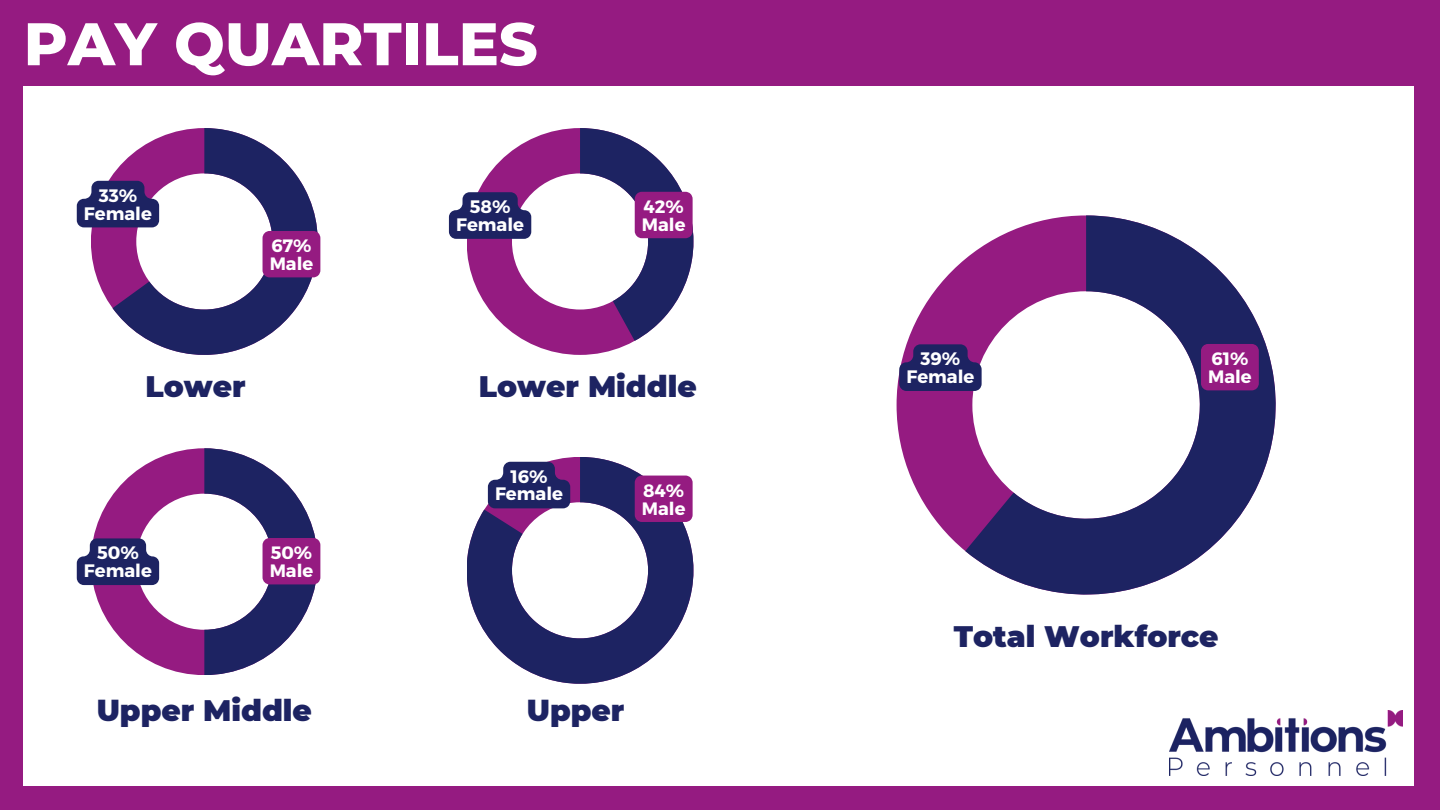
<style>
.page{position:relative;width:1440px;height:810px;background:#951b81}
.page>*{position:absolute;margin:0;border:0;box-sizing:border-box;transform-origin:0 0}
.t1{font:800 60px "Montserrat";color:#fff}
.t2{font:900 29.6px "Montserrat";color:#1d2362}
.t3{font:700 18px "Montserrat";color:#fff}
.t4{font:700 17.9px "Montserrat";color:#fff}
</style>
<div class="page">
<div style="left:24px;top:87px;width:1390px;height:699px;background:#fff"></div>
<img style="left:1169px;top:711px;width:233px;height:64px">
<svg style="left:91px;top:448px;width:113px;height:227px"></svg>
<svg style="left:467px;top:128px;width:167px;height:227px"></svg>
<svg style="left:467px;top:457px;width:226px;height:227px"></svg>
<svg style="left:897px;top:259px;width:68px;height:292px;fill:#951b81"></svg>
<svg style="left:965px;top:215px;width:311px;height:380px"></svg>
<div style="left:1201px;top:344px;width:58px;height:46px;background:#951b81"></div>
<svg style="left:899px;top:344px;width:83px;height:47px"></svg>
<svg style="left:580px;top:128px;width:113px;height:213px"></svg>
<svg style="left:449px;top:192px;width:82px;height:47px"></svg>
<svg style="left:488px;top:462px;width:82px;height:46px"></svg>
<div style="left:635px;top:476px;width:58px;height:46px;background:#951b81"></div>
<svg style="left:204px;top:448px;width:116px;height:227px"></svg>
<svg style="left:77px;top:538px;width:82px;height:47px"></svg>
<svg style="left:77px;top:128px;width:243px;height:227px"></svg>
<p class="t1" style="left:24px;top:7px;width:516px">PAY QUARTILES</p>
<h2 class="t3" style="left:99px;top:183px;width:40px">33%</h2>
<p class="t3" style="left:84px;top:201px;width:69px">Female</p>
<p class="t4" style="left:271px;top:234px;width:42px">67%</p>
<p class="t4" style="left:270px;top:252px;width:45px">Male</p>
<p class="t3" style="left:470px;top:195px;width:42px">58%</p>
<p class="t3" style="left:456px;top:213px;width:69px">Female</p>
<p class="t4" style="left:643px;top:195px;width:42px">42%</p>
<p class="t4" style="left:642px;top:213px;width:45px">Male</p>
<p class="t2" style="left:146px;top:369px;width:102px">Lower</p>
<p class="t2" style="left:479px;top:369px;width:219px">Lower Middle</p>
<p class="t3" style="left:97px;top:541px;width:43px">50%</p>
<p class="t3" style="left:84px;top:559px;width:69px">Female</p>
<p class="t4" style="left:271px;top:541px;width:43px">50%</p>
<h2 class="t4" style="left:270px;top:559px;width:45px">Male</h2>
<h2 class="t3" style="left:510px;top:464px;width:39px">16%</h2>
<p class="t3" style="left:495px;top:482px;width:69px">Female</p>
<p class="t4" style="left:643px;top:479px;width:43px">84%</p>
<p class="t4" style="left:642px;top:497px;width:45px">Male</p>
<h2 class="t2" style="left:97px;top:693px;width:217px">Upper Middle</h2>
<p class="t2" style="left:527px;top:693px;width:99px">Upper</p>
<p class="t3" style="left:920px;top:347px;width:41px">39%</p>
<h2 class="t3" style="left:906px;top:365px;width:69px">Female</h2>
<p class="t4" style="left:1211px;top:347px;width:38px">61%</p>
<p class="t4" style="left:1208px;top:365px;width:45px">Male</p>
<p class="t2" style="left:954px;top:618px;width:266px">Total Workforce</p>
</div>
